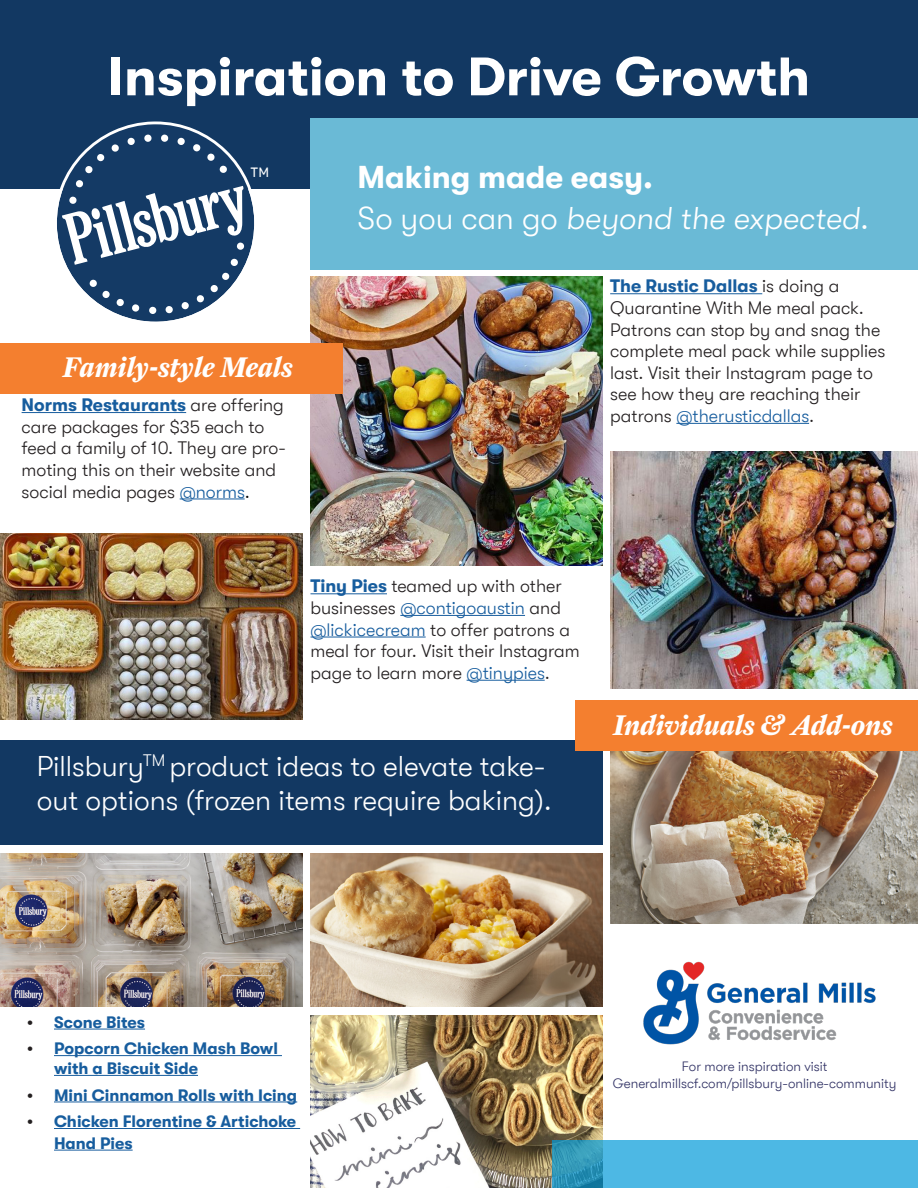
<style>
.page{position:relative;width:918px;height:1188px;background:#fff}
.page>*{position:absolute;margin:0;border:0;box-sizing:border-box;transform-origin:0 0}
.t1{font:700 54px "GT Walsheim";color:#fff}
.t2{font:italic 300 31.5px "GT Walsheim";color:#fff}
.t3{font:700 31.5px "GT Walsheim";color:#fff}
.t4{font:300 28.5px/34.2px "GT Walsheim";color:#fff}
.t5{font:italic 700 28.5px "Farnham Display";color:#fff}
.t6{font:300 18px/21.6px "GT Walsheim";color:#231f20}
.t7{font:700 16.5px/19.8px "GT Walsheim";color:#175d9e}
.t8{font:300 13.5px "GT Walsheim";color:#313265}
.t9{font:13.5px "Rubik";color:#fff}
.s1{font-weight:700;color:#175d9e}
.s2{color:#175d9e}
.s3{color:#000}
.s4{font-style:normal}
.s5{color:#231f20}
</style>
<div class="page">
<div style="left:0;top:0;width:918px;height:189px;background:#123862"></div>
<div style="left:310px;top:119px;width:608px;height:151px;background:#6abad6"></div>
<svg style="left:57px;top:122px;width:198px;height:200px"></svg>
<img style="left:310px;top:277px;width:292px;height:289px">
<div style="left:0;top:343px;width:343px;height:50px;background:#f47f2f"></div>
<img style="left:0;top:534px;width:302px;height:185px">
<img style="left:610px;top:451px;width:308px;height:237px">
<img style="left:610px;top:751px;width:308px;height:172px">
<img style="left:0;top:853px;width:302px;height:154px">
<img style="left:310px;top:853px;width:292px;height:154px">
<img style="left:643px;top:961px;width:233px;height:84px">
<hr style="left:610px;top:293px;width:152px;height:1px;background:#175d9e">
<hr style="left:676px;top:423px;width:133px;height:1px;background:#175d9e">
<hr style="left:310px;top:593px;width:77px;height:1px;background:#175d9e">
<hr style="left:400px;top:615px;width:125px;height:1px;background:#175d9e">
<hr style="left:310px;top:637px;width:116px;height:1px;background:#175d9e">
<hr style="left:467px;top:680px;width:78px;height:1px;background:#175d9e">
<hr style="left:22px;top:412px;width:164px;height:1px;background:#175d9e">
<hr style="left:180px;top:499px;width:65px;height:1px;background:#175d9e">
<div style="left:0;top:740px;width:602px;height:105px;background:#123862"></div>
<div style="left:575px;top:701px;width:343px;height:50px;background:#f47f2f"></div>
<img style="left:310px;top:1015px;width:292px;height:173px">
<hr style="left:54px;top:1029px;width:91px;height:1px;background:#175d9e">
<hr style="left:54px;top:1055px;width:228px;height:1px;background:#175d9e">
<hr style="left:54px;top:1075px;width:144px;height:1px;background:#175d9e">
<hr style="left:54px;top:1102px;width:243px;height:1px;background:#175d9e">
<hr style="left:54px;top:1128px;width:246px;height:1px;background:#175d9e">
<hr style="left:54px;top:1150px;width:79px;height:1px;background:#175d9e">
<svg style="left:553px;top:1140px;width:365px;height:48px;background:#48b3dd"></svg>
<p class="t1" style="left:108px;top:46px;width:704px">Inspiration to Drive Growth</p>
<p class="t9" style="left:251px;top:164px;width:20px">TM</p>
<p class="t5" style="left:63px;top:350px;width:231px">Family-style Meals</p>
<p class="t6" style="left:22px;top:394px;width:266px"><span class="s1">Norms Restaurants</span> are offering care packages for $35 each to feed a family of 10. They are pro&shy;moting this on their website and social media pages <span class="s2">@norms</span><span class="s3">.</span></p>
<p class="t3" style="left:358px;top:160px;width:297px">Making made easy.</p>
<p class="t2" style="left:358px;top:200px;width:513px"><span class="s4">So you can go</span> beyond the expected<span class="s4">.</span></p>
<p class="t6" style="left:610px;top:276px;width:277px"><span class="s1">The Rustic Dallas</span> is doing a<br>Quarantine With Me meal pack.<br>Patrons can stop by and snag the complete meal pack while supplies last. Visit their Instagram page to see how they are reaching their patrons <span class="s2">@therusticdallas</span>.</p>
<p class="t6" style="left:310px;top:576px;width:253px"><span class="s1">Tiny Pies</span> teamed up with other businesses <span class="s2">@contigoaustin</span> and</p>
<p class="t6" style="left:310px;top:619px;width:271px"><span class="s2">@lickicecream</span> to offer patrons a meal for four. Visit their Instagram page to learn more <span class="s2">@tinypies</span>.</p>
<p class="t5" style="left:613px;top:708px;width:281px">Individuals &amp; Add-ons</p>
<p class="t4" style="left:37px;top:749px;width:517px">Pillsbury<sup>TM</sup> product ideas to elevate take&shy;out options (frozen items require baking).</p>
<p class="t7" style="left:27px;top:1012px;width:120px"><span class="s5">•</span> Scone Bites</p>
<p class="t7" style="left:54px;top:1039px;width:225px;text-indent:-27px"><span class="s5">•</span> Popcorn Chicken Mash Bowl with a Biscuit Side</p>
<p class="t7" style="left:27px;top:1085px;width:272px"><span class="s5">•</span> Mini Cinnamon Rolls with Icing</p>
<p class="t7" style="left:54px;top:1111px;width:244px;line-height:21.6px;text-indent:-27px"><span class="s5">•</span> Chicken Florentine &amp; Artichoke<br>Hand Pies</p>
<p class="t8" style="left:682px;top:1059px;width:147px">For more inspiration visit</p>
<p class="t8" style="left:613px;top:1075px;width:285px">Generalmillscf.com/pillsbury-online-community</p>
</div>
